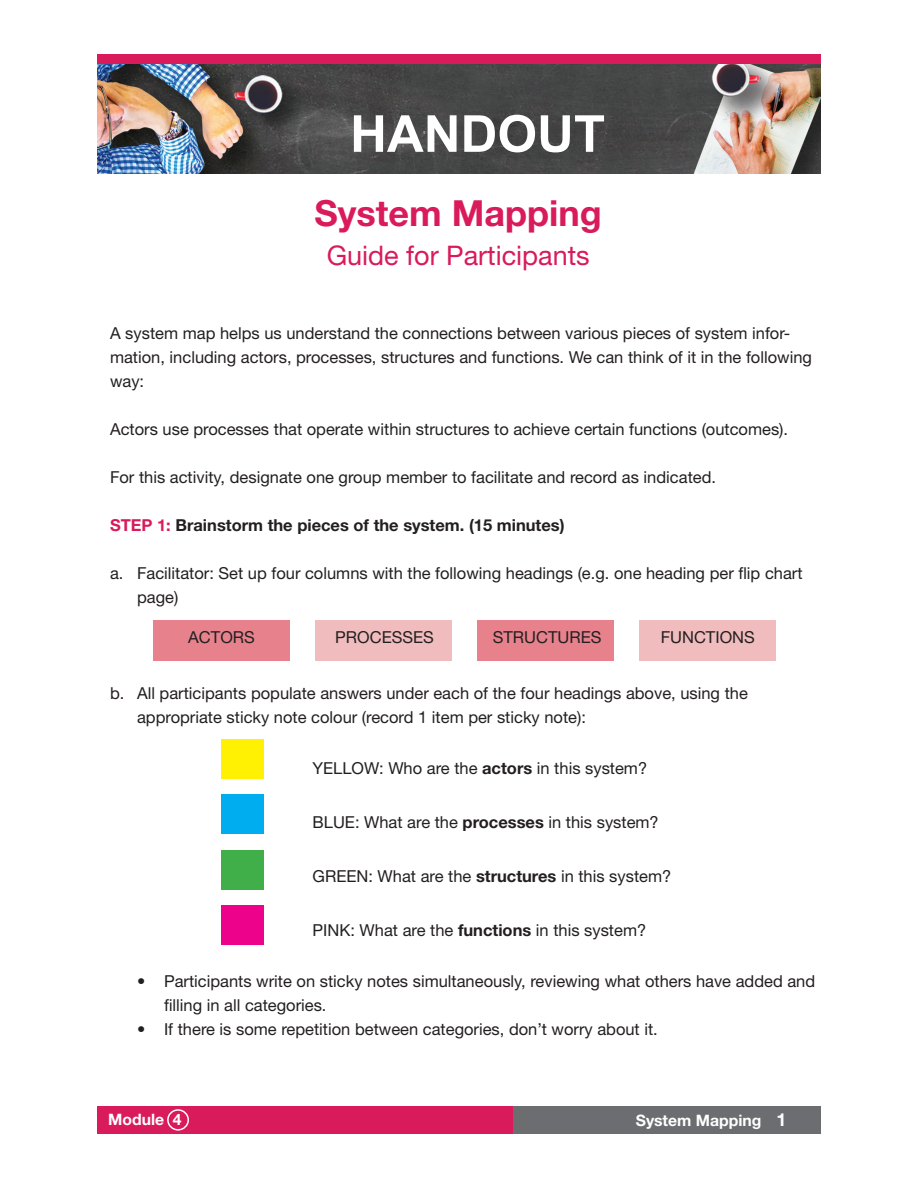
<style>
.page{position:relative;width:918px;height:1188px;background:#fff}
.page>*{position:absolute;margin:0;border:0;box-sizing:border-box;transform-origin:0 0}
.t1{font:700 51px "Arial";color:#fff}
.TS-H1-single{font:700 36px "Helvetica Neue LT Std";color:#d91a5b}
.TS-H1-single-2{font:27px "Helvetica Neue LT Std";color:#d91a5b}
.TS-Hyphen_indent{font:16.5px/24px "Helvetica Neue LT Std";color:#231f20}
.TS-Hyphen_indent-2{font:700 16.5px "Helvetica Neue LT Std";color:#231f20}
.t2{font:700 15.75px "Helvetica Neue LT Std";color:#fff}
.s1{color:#d91a5b}
.s2{font-weight:700}
.s3{font-size:18px}
</style>
<div class="page">
<img style="left:98px;top:64px;width:722px;height:110px">
<div style="left:97px;top:54px;width:724px;height:10px;background:#d91a5b"></div>
<div style="left:468px;top:1106px;width:353px;height:28px;background:#6c6d70"></div>
<div style="left:97px;top:1106px;width:416px;height:28px;background:#d91a5b"></div>
<div style="left:167px;top:1109px;width:22px;height:22px;border:2px solid #fff;border-radius:50%"></div>
<div style="left:153px;top:621px;width:137px;height:40px;background:#e7828d"></div>
<div style="left:315px;top:621px;width:137px;height:40px;background:#f1bcbe"></div>
<div style="left:477px;top:621px;width:137px;height:40px;background:#e7828d"></div>
<div style="left:639px;top:621px;width:137px;height:40px;background:#f1bcbe"></div>
<div style="left:222px;top:739px;width:42px;height:40px;background:#fff101"></div>
<div style="left:222px;top:795px;width:42px;height:39px;background:#00aeef"></div>
<div style="left:222px;top:850px;width:42px;height:39px;background:#40ae49"></div>
<div style="left:222px;top:906px;width:42px;height:39px;background:#ed028c"></div>
<p class="t1" style="left:350px;top:100px;width:256px">HANDOUT</p>
<p class="TS-H1-single" style="left:315px;top:190px;width:289px">System Mapping</p>
<p class="TS-H1-single-2" style="left:327px;top:239px;width:265px">Guide for Participants</p>
<p class="TS-Hyphen_indent" style="left:110px;top:321px;width:703px">A system map helps us understand the connections between various pieces of system infor&shy;mation, including actors, processes, structures and functions. We can think of it in the following way:</p>
<p class="TS-Hyphen_indent" style="left:110px;top:417px;width:680px">Actors use processes that operate within structures to achieve certain functions (outcomes).</p>
<p class="TS-Hyphen_indent" style="left:110px;top:465px;width:608px">For this activity, designate one group member to facilitate and record as indicated.</p>
<p class="TS-Hyphen_indent-2" style="left:110px;top:515px;width:456px"><span class="s1">STEP 1:</span> Brainstorm the pieces of the system. (15 minutes)</p>
<p class="TS-Hyphen_indent" style="left:137px;top:561px;width:667px;text-indent:-27px">a. Facilitator: Set up four columns with the following headings (e.g. one heading per flip chart page)</p>
<p class="TS-Hyphen_indent" style="left:188px;top:625px;width:68px">ACTORS</p>
<p class="TS-Hyphen_indent" style="left:335px;top:625px;width:100px">PROCESSES</p>
<p class="TS-Hyphen_indent" style="left:493px;top:625px;width:110px">STRUCTURES</p>
<p class="TS-Hyphen_indent" style="left:661px;top:625px;width:96px">FUNCTIONS</p>
<p class="TS-Hyphen_indent" style="left:137px;top:681px;width:612px;text-indent:-27px">b. All participants populate answers under each of the four headings above, using the appropriate sticky note colour (record 1 item per sticky note):</p>
<p class="TS-Hyphen_indent" style="left:313px;top:756px;width:336px">YELLOW: Who are the <span class="s2">actors</span> in this system?</p>
<p class="TS-Hyphen_indent" style="left:313px;top:810px;width:348px">BLUE: What are the <span class="s2">processes</span> in this system?</p>
<p class="TS-Hyphen_indent" style="left:313px;top:864px;width:360px">GREEN: What are the <span class="s2">structures</span> in this system?</p>
<p class="TS-Hyphen_indent" style="left:313px;top:918px;width:335px">PINK: What are the <span class="s2">functions</span> in this system?</p>
<p class="TS-Hyphen_indent" style="left:164px;top:969px;width:653px;text-indent:-27px">• Participants write on sticky notes simultaneously, reviewing what others have added and filling in all categories.</p>
<p class="TS-Hyphen_indent" style="left:137px;top:1017px;width:522px">• If there is some repetition between categories, don’t worry about it.</p>
<p class="t2" style="left:108px;top:1110px;width:75px">Module 4</p>
<p class="t2" style="left:636px;top:1110px;width:152px">System Mapping <span class="s3">1</span></p>
</div>
